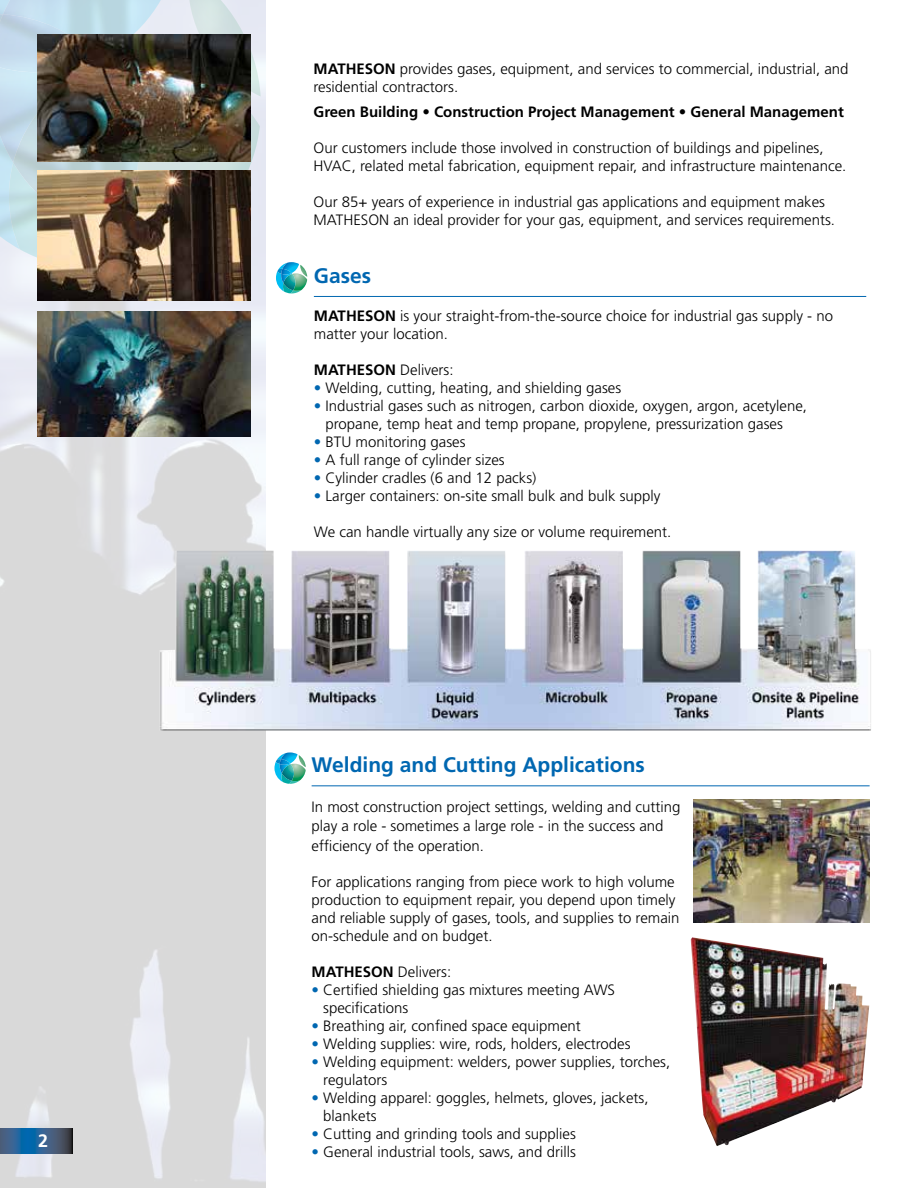
<style>
.page{position:relative;width:918px;height:1188px;background:#fff}
.page>*{position:absolute;margin:0;border:0;box-sizing:border-box;transform-origin:0 0}
.t1{font:700 21px "Frutiger";color:#0067b1}
.t2{font:700 18px "Frutiger";color:#fff}
.t3{font:300 15px/18px "Frutiger";color:#000}
.t4{font:700 15px "Frutiger";color:#000}
.s1{font-weight:700}
.s2{font-weight:700;color:#0067b1}
.s3{color:#0067b1}
</style>
<div class="page">
<img style="left:693px;top:800px;width:177px;height:123px">
<img style="left:0;top:0;width:266px;height:1188px">
<svg style="left:0;top:0;width:261px;height:270px;background:#cbdee7"></svg>
<svg style="left:0;top:1129px;width:73px;height:24px;background:#2f5c86"></svg>
<hr style="left:314px;top:296px;width:552px;height:1px;background:#0067b1">
<img style="left:160px;top:551px;width:711px;height:180px">
<hr style="left:312px;top:785px;width:558px;height:1px;background:#0067b1">
<img style="left:691px;top:937px;width:178px;height:209px">
<svg style="left:276px;top:262px;width:31px;height:31px"></svg>
<svg style="left:274px;top:752px;width:32px;height:32px"></svg>
<img style="left:37px;top:171px;width:214px;height:130px">
<img style="left:37px;top:312px;width:214px;height:125px">
<img style="left:37px;top:34px;width:214px;height:127px">
<p class="t2" style="left:38px;top:1130px;width:12px">2</p>
<p class="t3" style="left:314px;top:60px;width:536px"><span class="s1">MATHESON</span> provides gases, equipment, and services to commercial, industrial, and residential contractors.</p>
<p class="t4" style="left:314px;top:103px;width:532px">Green Building • Construction Project Management • General Management</p>
<p class="t3" style="left:314px;top:139px;width:534px">Our customers include those involved in construction of buildings and pipelines,<br>HVAC, related metal fabrication, equipment repair, and infrastructure maintenance.</p>
<p class="t3" style="left:314px;top:193px;width:523px">Our 85+ years of experience in industrial gas applications and equipment makes<br>MATHESON an ideal provider for your gas, equipment, and services requirements.</p>
<h1 class="t1" style="left:314px;top:263px;width:59px">Gases</h1>
<p class="t3" style="left:314px;top:307px;width:521px"><span class="s1">MATHESON</span> is your straight-from-the-source choice for industrial gas supply - no matter your location.</p>
<p class="t3" style="left:314px;top:361px;width:141px"><span class="s1">MATHESON</span> Delivers:</p>
<p class="t3" style="left:314px;top:379px;width:309px"><span class="s2">•</span> Welding, cutting, heating, and shielding gases</p>
<p class="t3" style="left:326px;top:397px;width:483px;text-indent:-12px"><span class="s2">•</span> Industrial gases such as nitrogen, carbon dioxide, oxygen, argon, acetylene, propane, temp heat and temp propane, propylene, pressurization gases</p>
<p class="t3" style="left:314px;top:433px;width:153px"><span class="s2">•</span> BTU monitoring gases</p>
<p class="t3" style="left:314px;top:451px;width:192px"><span class="s2">•</span> A full range of cylinder sizes</p>
<p class="t3" style="left:314px;top:469px;width:224px"><span class="s2">•</span> Cylinder cradles (6 and 12 packs)</p>
<p class="t3" style="left:314px;top:487px;width:348px"><span class="s2">•</span> Larger containers: on-site small bulk and bulk supply</p>
<p class="t3" style="left:314px;top:523px;width:359px">We can handle virtually any size or volume requirement.</p>
<h1 class="t1" style="left:312px;top:752px;width:335px">Welding and Cutting Applications</h1>
<p class="t3" style="left:312px;top:797px;width:370px;line-height:19.5px">In most construction project settings, welding and cutting play a role - sometimes a large role - in the success and efficiency of the operation.</p>
<p class="t3" style="left:312px;top:873px;width:369px">For applications ranging from piece work to high volume production to equipment repair, you depend upon timely and reliable supply of gases, tools, and supplies to remain on-schedule and on budget.</p>
<p class="t3" style="left:312px;top:963px;width:141px"><span class="s1">MATHESON</span> Delivers:</p>
<p class="t3" style="left:323px;top:981px;width:293px;text-indent:-12px"><span class="s3">•</span> Certified shielding gas mixtures meeting AWS specifications</p>
<p class="t3" style="left:312px;top:1017px;width:271px"><span class="s3">•</span> Breathing air, confined space equipment</p>
<p class="t3" style="left:312px;top:1035px;width:320px"><span class="s3">•</span> Welding supplies: wire, rods, holders, electrodes</p>
<p class="t3" style="left:323px;top:1053px;width:349px;text-indent:-12px"><span class="s3">•</span> Welding equipment: welders, power supplies, torches, regulators</p>
<p class="t3" style="left:323px;top:1089px;width:327px;text-indent:-12px"><span class="s3">•</span> Welding apparel: goggles, helmets, gloves, jackets, blankets</p>
<p class="t3" style="left:312px;top:1125px;width:266px"><span class="s3">•</span> Cutting and grinding tools and supplies</p>
<p class="t3" style="left:312px;top:1143px;width:266px"><span class="s3">•</span> General industrial tools, saws, and drills</p>
</div>
